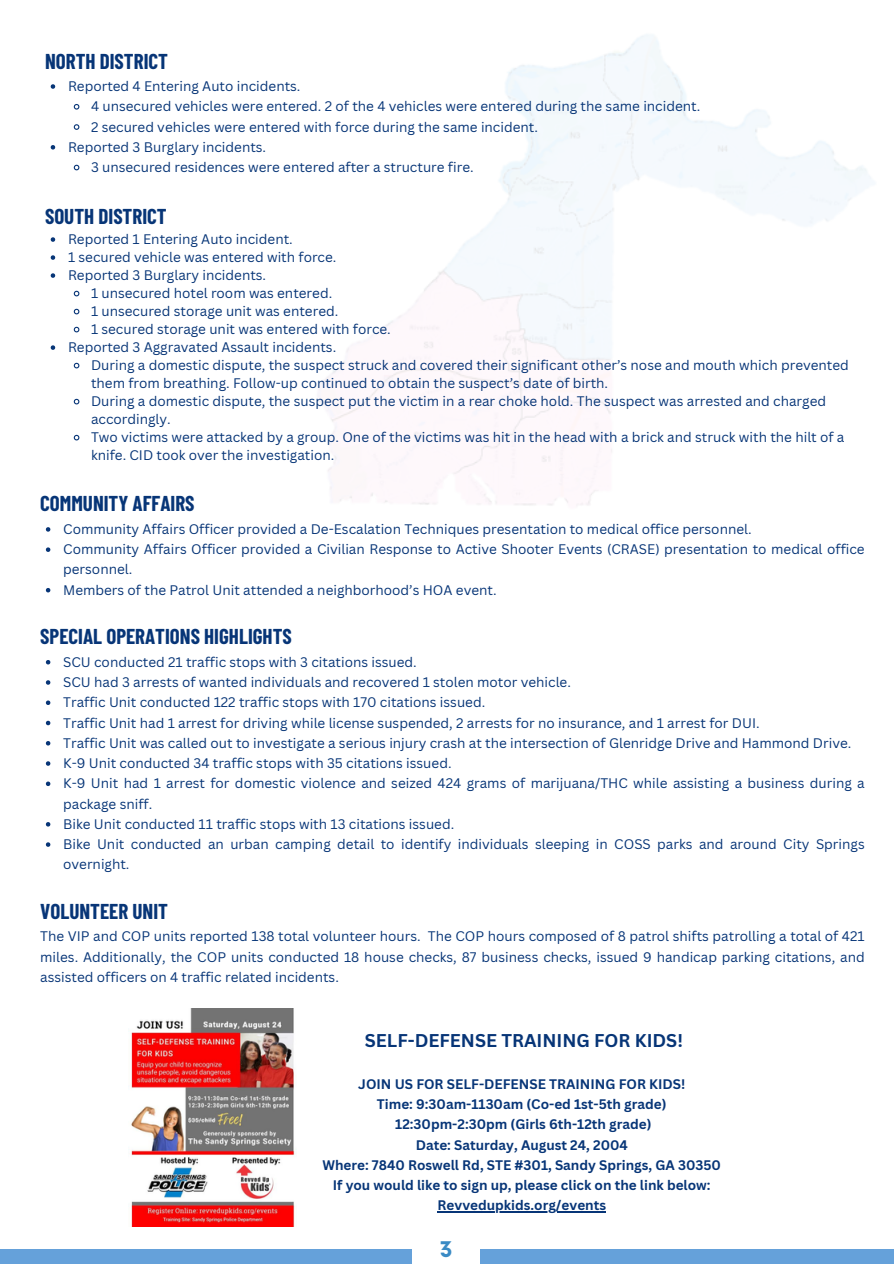
<style>
.page{position:relative;width:894px;height:1264px;background:#fff}
.page>*{position:absolute;margin:0;border:0;box-sizing:border-box;transform-origin:0 0}
.t1{font:700 21px "Barlow Condensed";color:#073577}
.t2{font:700 21px "Now";color:#3a8ac4}
.t3{font:700 18px "Canva Sans";color:#073577}
.t4{font:13.5px/20.2px "Canva Sans";color:#073577}
.t5{font:700 13.5px/20.2px "Canva Sans";color:#073577;text-align:center}
</style>
<div class="page">
<div style="left:0;top:1249px;width:893px;height:14px;background:#65a1da"></div>
<div style="left:412px;top:1230px;width:68px;height:33px;background:#fff"></div>
<img style="left:128px;top:1008px;width:168px;height:217px">
<svg style="left:46px;top:527px;width:4px;height:4px"></svg>
<svg style="left:46px;top:547px;width:4px;height:5px"></svg>
<svg style="left:46px;top:588px;width:4px;height:4px"></svg>
<svg style="left:46px;top:660px;width:4px;height:4px"></svg>
<svg style="left:46px;top:680px;width:4px;height:4px"></svg>
<svg style="left:46px;top:700px;width:4px;height:5px"></svg>
<svg style="left:46px;top:720px;width:4px;height:5px"></svg>
<svg style="left:46px;top:741px;width:4px;height:4px"></svg>
<svg style="left:46px;top:761px;width:4px;height:4px"></svg>
<svg style="left:46px;top:781px;width:4px;height:5px"></svg>
<svg style="left:46px;top:822px;width:4px;height:4px"></svg>
<svg style="left:46px;top:842px;width:4px;height:4px"></svg>
<svg style="left:51px;top:84px;width:4px;height:5px"></svg>
<svg style="left:73px;top:104px;width:7px;height:6px"></svg>
<svg style="left:73px;top:124px;width:7px;height:6px"></svg>
<svg style="left:51px;top:145px;width:4px;height:4px"></svg>
<svg style="left:73px;top:164px;width:7px;height:7px"></svg>
<svg style="left:51px;top:237px;width:4px;height:5px"></svg>
<svg style="left:51px;top:255px;width:4px;height:5px"></svg>
<svg style="left:51px;top:273px;width:4px;height:5px"></svg>
<svg style="left:73px;top:290px;width:7px;height:7px"></svg>
<svg style="left:73px;top:308px;width:7px;height:7px"></svg>
<svg style="left:73px;top:326px;width:7px;height:7px"></svg>
<svg style="left:51px;top:345px;width:4px;height:5px"></svg>
<svg style="left:73px;top:362px;width:7px;height:7px"></svg>
<svg style="left:73px;top:398px;width:7px;height:7px"></svg>
<svg style="left:73px;top:434px;width:7px;height:7px"></svg>
<hr style="left:437px;top:1211px;width:169px;height:1px;background:#073577">
<h1 class="t1" style="left:45px;top:47px;width:124px">NORTH DISTRICT</h1>
<p class="t4" style="left:68px;top:76px;width:234px">Reported 4 Entering Auto incidents.</p>
<p class="t4" style="left:91px;top:96px;width:610px">4 unsecured vehicles were entered. 2 of the 4 vehicles were entered during the same incident.</p>
<p class="t4" style="left:91px;top:116px;width:448px">2 secured vehicles were entered with force during the same incident.</p>
<p class="t4" style="left:68px;top:136px;width:200px">Reported 3 Burglary incidents.</p>
<p class="t4" style="left:91px;top:157px;width:384px">3 unsecured residences were entered after a structure fire.</p>
<h1 class="t1" style="left:45px;top:203px;width:123px">SOUTH DISTRICT</h1>
<p class="t4" style="left:68px;top:230px;width:270px;line-height:18px">Reported 1 Entering Auto incident.<br>1 secured vehicle was entered with force.<br>Reported 3 Burglary incidents.</p>
<p class="t4" style="left:91px;top:283px;width:243px">1 unsecured hotel room was entered.</p>
<p class="t4" style="left:91px;top:301px;width:249px">1 unsecured storage unit was entered.</p>
<p class="t4" style="left:91px;top:319px;width:301px">1 secured storage unit was entered with force.</p>
<p class="t4" style="left:68px;top:337px;width:269px">Reported 3 Aggravated Assault incidents.</p>
<p class="t4" style="left:91px;top:355px;width:759px">During a domestic dispute, the suspect struck and covered their significant other’s nose and mouth which prevented</p>
<p class="t4" style="left:91px;top:373px;width:518px">them from breathing. Follow-up continued to obtain the suspect’s date of birth.</p>
<p class="t4" style="left:91px;top:391px;width:736px">During a domestic dispute, the suspect put the victim in a rear choke hold. The suspect was arrested and charged</p>
<p class="t4" style="left:91px;top:409px;width:81px">accordingly.</p>
<p class="t4" style="left:91px;top:427px;width:754px">Two victims were attacked by a group. One of the victims was hit in the head with a brick and struck with the hilt of a</p>
<p class="t4" style="left:91px;top:445px;width:245px">knife. CID took over the investigation.</p>
<p class="t1" style="left:40px;top:490px;width:156px">COMMUNITY AFFAIRS</p>
<p class="t4" style="left:63px;top:518px;width:689px">Community Affairs Officer provided a De-Escalation Techniques presentation to medical office personnel.</p>
<p class="t4" style="left:63px;top:539px;width:802px">Community Affairs Officer provided a Civilian Response to Active Shooter Events (CRASE) presentation to medical office personnel.</p>
<h1 class="t4" style="left:63px;top:579px;width:435px">Members of the Patrol Unit attended a neighborhood’s HOA event.</h1>
<p class="t1" style="left:40px;top:623px;width:253px">SPECIAL OPERATIONS HIGHLIGHTS</p>
<p class="t4" style="left:63px;top:651px;width:355px">SCU conducted 21 traffic stops with 3 citations issued.</p>
<p class="t4" style="left:63px;top:671px;width:509px">SCU had 3 arrests of wanted individuals and recovered 1 stolen motor vehicle.</p>
<p class="t4" style="left:63px;top:692px;width:423px">Traffic Unit conducted 122 traffic stops with 170 citations issued.</p>
<p class="t4" style="left:63px;top:712px;width:697px">Traffic Unit had 1 arrest for driving while license suspended, 2 arrests for no insurance, and 1 arrest for DUI.</p>
<p class="t4" style="left:63px;top:732px;width:789px">Traffic Unit was called out to investigate a serious injury crash at the intersection of Glenridge Drive and Hammond Drive.</p>
<p class="t4" style="left:63px;top:752px;width:390px">K-9 Unit conducted 34 traffic stops with 35 citations issued.</p>
<p class="t4" style="left:63px;top:773px;width:802px">K-9 Unit had 1 arrest for domestic violence and seized 424 grams of marijuana/THC while assisting a business during a package sniff.</p>
<p class="t4" style="left:63px;top:813px;width:392px">Bike Unit conducted 11 traffic stops with 13 citations issued.</p>
<p class="t4" style="left:63px;top:833px;width:802px">Bike Unit conducted an urban camping detail to identify individuals sleeping in COSS parks and around City Springs overnight.</p>
<p class="t1" style="left:40px;top:897px;width:129px">VOLUNTEER UNIT</p>
<p class="t4" style="left:40px;top:926px;width:825px;text-align:justify">The VIP and COP units reported 138 total volunteer hours. The COP hours composed of 8 patrol shifts patrolling a total of 421 miles. Additionally, the COP units conducted 18 house checks, 87 business checks, issued 9 handicap parking citations, and assisted officers on 4 traffic related incidents.</p>
<h2 class="t3" style="left:365px;top:1027px;width:319px">SELF-DEFENSE TRAINING FOR KIDS!</h2>
<p class="t5" style="left:322px;top:1073px;width:400px">JOIN US FOR SELF-DEFENSE TRAINING FOR KIDS!<br>Time: 9:30am-1130am (Co-ed 1st-5th grade)<br>12:30pm-2:30pm (Girls 6th-12th grade)<br>Date: Saturday, August 24, 2004<br>Where: 7840 Roswell Rd, STE #301, Sandy Springs, GA 30350<br>If you would like to sign up, please click on the link below:<br>Revvedupkids.org/events</p>
<p class="t2" style="left:439px;top:1237px;width:14px">3</p>
</div>
